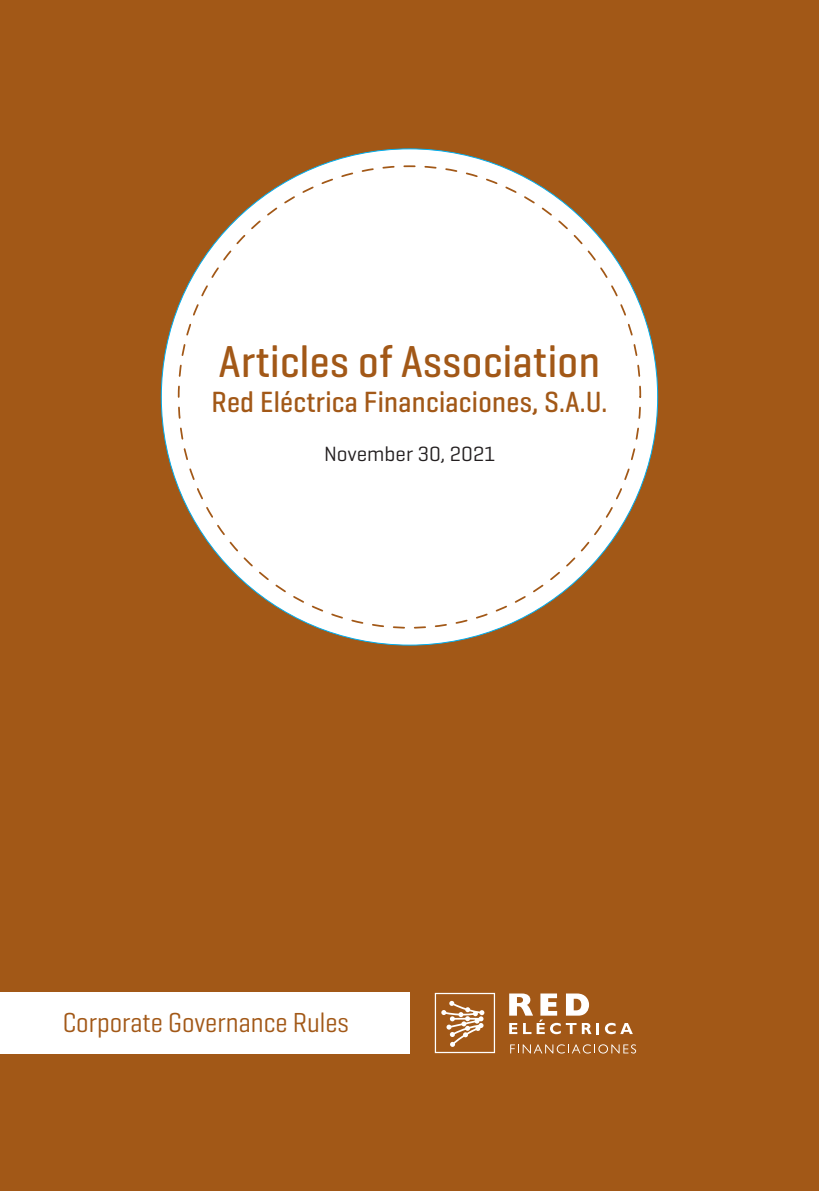
<style>
.page{position:relative;width:819px;height:1191px;background:#a25817}
.page>*{position:absolute;margin:0;border:0;box-sizing:border-box;transform-origin:0 0}
.t1{font:500 45.5px "Geogrotesque Cond";letter-spacing:.01em;color:#a25817}
.t2{font:500 29.75px "Geogrotesque Cond";letter-spacing:.01em;color:#a25817}
.t3{font:28px "Geogrotesque Cond";color:#a25817}
.t4{font:21px "Geogrotesque";color:#231f20}
</style>
<div class="page">
<div style="left:161px;top:149px;width:496px;height:496px;background:#fff;border-radius:50%"></div>
<div style="left:0;top:992px;width:409px;height:61px;background:#fff"></div>
<svg style="left:509px;top:993px;width:90px;height:41px"></svg>
<svg style="left:605px;top:1022px;width:27px;height:12px"></svg>
<svg style="left:435px;top:993px;width:60px;height:60px"></svg>
<svg style="left:510px;top:1044px;width:126px;height:9px"></svg>
<h1 class="t1" style="left:219px;top:333px;width:382px">Articles of Association</h1>
<p class="t2" style="left:211px;top:383px;width:397px">Red Eléctrica Financiaciones, S.A.U.</p>
<p class="t4" style="left:324px;top:440px;width:172px">November 30, 2021</p>
<p class="t3" style="left:63px;top:1005px;width:288px">Corporate Governance Rules</p>
</div>
